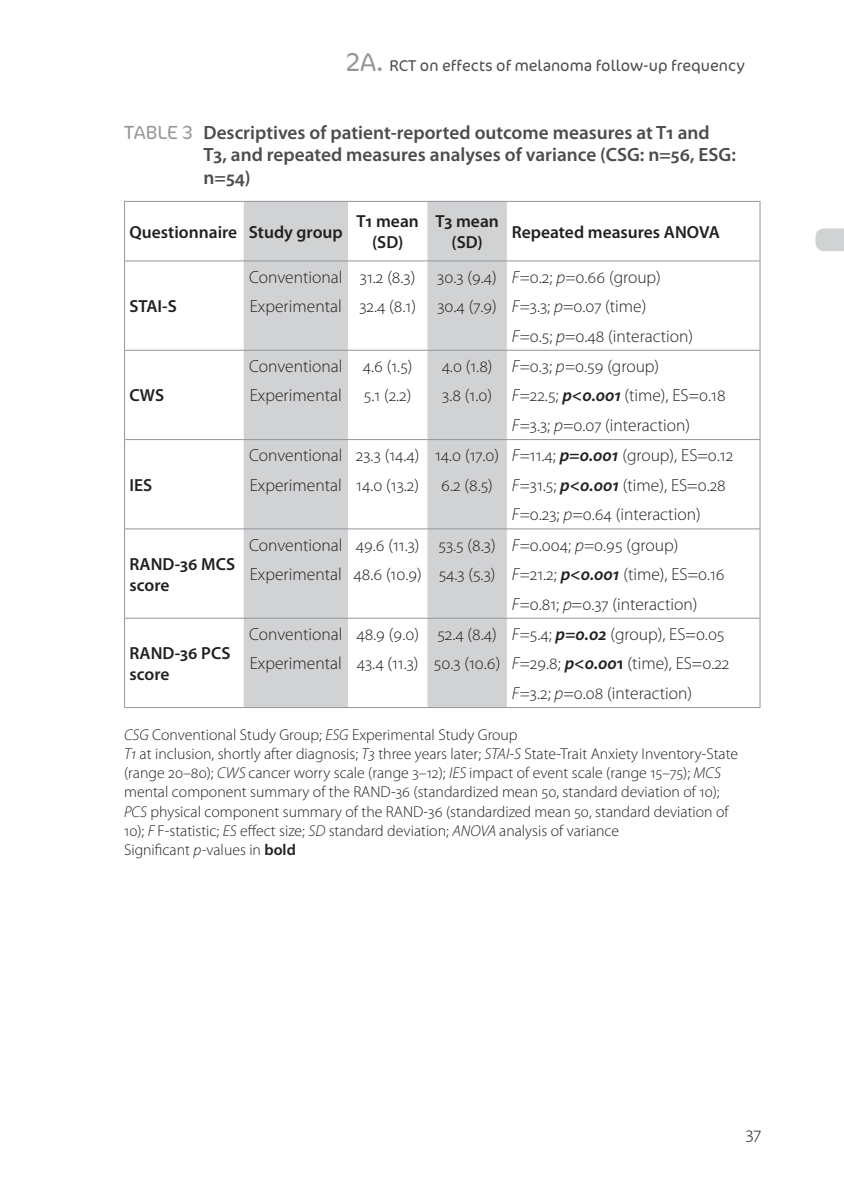
<style>
.page{position:relative;width:844px;height:1191px;background:#fff}
.page>*{position:absolute;margin:0;border:0;box-sizing:border-box;transform-origin:0 0}
.t1{font:600 19.25px/22.8px "Myriad Pro";color:#4b4c4d}
.t2{font:300 19.25px "Myriad Pro";color:#231f20}
.t3{font:300 17.5px/29.6px "Myriad Pro";color:#231f20}
.t4{font:600 17.5px/21px "Myriad Pro";color:#231f20;text-align:center}
.t5{font:300 15.75px/19.2px "Myriad Pro";color:#231f20}
.t6{font:300 15.75px "Cocon";color:#4b4c4d}
.s1{font-size:26.25px;color:#939598}
.s2{font-family:"Cocon";font-weight:300;color:#939598}
.s3{font-style:italic}
.s4{font-weight:600;font-style:italic}
.s5{font-weight:600}
</style>
<div class="page">
<svg style="left:815px;top:228px;width:28px;height:23px"></svg>
<svg style="left:244px;top:202px;width:262px;height:505px;fill:#d1d2d4"></svg>
<hr style="left:124px;top:201px;width:120px;height:1px;background:#939598">
<hr style="left:124px;top:202px;width:1px;height:58px;background:#939598">
<hr style="left:244px;top:201px;width:104px;height:1px;background:#939598">
<hr style="left:348px;top:201px;width:79px;height:1px;background:#939598">
<hr style="left:427px;top:201px;width:79px;height:1px;background:#939598">
<hr style="left:506px;top:201px;width:254px;height:1px;background:#939598">
<hr style="left:759px;top:202px;width:1px;height:58px;background:#939598">
<hr style="left:124px;top:260px;width:120px;height:1px;background:#939598">
<hr style="left:124px;top:261px;width:1px;height:30px;background:#939598">
<svg style="left:124px;top:291px;width:1px;height:29px"></svg>
<hr style="left:124px;top:320px;width:1px;height:30px;background:#939598">
<hr style="left:244px;top:260px;width:104px;height:1px;background:#939598">
<hr style="left:348px;top:260px;width:79px;height:1px;background:#939598">
<hr style="left:427px;top:260px;width:79px;height:1px;background:#939598">
<hr style="left:506px;top:260px;width:254px;height:1px;background:#939598">
<hr style="left:759px;top:261px;width:1px;height:30px;background:#939598">
<svg style="left:759px;top:291px;width:1px;height:29px"></svg>
<hr style="left:759px;top:320px;width:1px;height:30px;background:#939598">
<hr style="left:124px;top:350px;width:120px;height:1px;background:#939598">
<svg style="left:124px;top:351px;width:1px;height:29px"></svg>
<hr style="left:124px;top:380px;width:1px;height:30px;background:#939598">
<hr style="left:244px;top:350px;width:104px;height:1px;background:#939598">
<hr style="left:348px;top:350px;width:79px;height:1px;background:#939598">
<hr style="left:427px;top:350px;width:79px;height:1px;background:#939598">
<hr style="left:506px;top:350px;width:254px;height:1px;background:#939598">
<svg style="left:759px;top:351px;width:1px;height:29px"></svg>
<hr style="left:759px;top:380px;width:1px;height:30px;background:#939598">
<hr style="left:124px;top:439px;width:120px;height:1px;background:#939598">
<svg style="left:124px;top:410px;width:1px;height:59px"></svg>
<hr style="left:124px;top:469px;width:1px;height:30px;background:#939598">
<hr style="left:244px;top:439px;width:104px;height:1px;background:#939598">
<hr style="left:348px;top:439px;width:79px;height:1px;background:#939598">
<hr style="left:427px;top:439px;width:79px;height:1px;background:#939598">
<hr style="left:506px;top:439px;width:254px;height:1px;background:#939598">
<svg style="left:759px;top:410px;width:1px;height:59px"></svg>
<hr style="left:759px;top:469px;width:1px;height:30px;background:#939598">
<hr style="left:124px;top:528px;width:120px;height:1px;background:#939598">
<svg style="left:124px;top:499px;width:1px;height:59px"></svg>
<hr style="left:124px;top:558px;width:1px;height:30px;background:#939598">
<hr style="left:124px;top:588px;width:1px;height:30px;background:#939598">
<hr style="left:244px;top:528px;width:104px;height:1px;background:#939598">
<hr style="left:348px;top:528px;width:79px;height:1px;background:#939598">
<hr style="left:427px;top:528px;width:79px;height:1px;background:#939598">
<hr style="left:506px;top:528px;width:254px;height:1px;background:#939598">
<svg style="left:759px;top:499px;width:1px;height:59px"></svg>
<hr style="left:759px;top:558px;width:1px;height:30px;background:#939598">
<hr style="left:759px;top:588px;width:1px;height:30px;background:#939598">
<hr style="left:124px;top:618px;width:120px;height:1px;background:#939598">
<hr style="left:124px;top:618px;width:1px;height:30px;background:#939598">
<hr style="left:124px;top:648px;width:1px;height:30px;background:#939598">
<svg style="left:124px;top:678px;width:1px;height:29px"></svg>
<hr style="left:124px;top:707px;width:120px;height:1px;background:#939598">
<hr style="left:244px;top:618px;width:104px;height:1px;background:#939598">
<hr style="left:348px;top:618px;width:79px;height:1px;background:#939598">
<hr style="left:427px;top:618px;width:79px;height:1px;background:#939598">
<hr style="left:506px;top:618px;width:254px;height:1px;background:#939598">
<hr style="left:759px;top:618px;width:1px;height:30px;background:#939598">
<hr style="left:759px;top:648px;width:1px;height:30px;background:#939598">
<svg style="left:759px;top:678px;width:1px;height:29px"></svg>
<hr style="left:244px;top:707px;width:104px;height:1px;background:#939598">
<hr style="left:348px;top:707px;width:79px;height:1px;background:#939598">
<hr style="left:427px;top:707px;width:79px;height:1px;background:#939598">
<hr style="left:506px;top:707px;width:254px;height:1px;background:#939598">
<p class="t6" style="left:345px;top:57px;width:400px"><span class="s1">2A.</span> RCT on effects of melanoma follow-up frequency</p>
<p class="t1" style="left:203px;top:120px;width:533px;text-indent:-79px"><span class="s2">TABLE 3</span> Descriptives of patient-reported outcome measures at T1 and<br>T3, and repeated measures analyses of variance (CSG: n=56, ESG: n=54)</p>
<p class="t4" style="left:129px;top:221px;width:215px">Questionnaire Study group</p>
<p class="t4" style="left:356px;top:210px;width:64px">T1 mean (SD)</p>
<p class="t4" style="left:435px;top:210px;width:65px">T3 mean (SD)</p>
<p class="t4" style="left:511px;top:221px;width:209px">Repeated measures ANOVA</p>
<p class="t4" style="left:129px;top:295px;width:49px">STAI-S</p>
<p class="t4" style="left:129px;top:385px;width:36px">CWS</p>
<p class="t4" style="left:129px;top:474px;width:24px">IES</p>
<p class="t4" style="left:129px;top:553px;width:107px;text-align:left">RAND-36 MCS score</p>
<p class="t3" style="left:249px;top:262px;width:413px">Conventional 31.2 (8.3) 30.3 (9.4) <span class="s3">F=</span>0.2; <span class="s3">p=</span>0.66 (group)</p>
<p class="t3" style="left:250px;top:291px;width:398px">Experimental 32.4 (8.1) 30.4 (7.9) <span class="s3">F=</span>3.3; <span class="s3">p</span>=0.07 (time)</p>
<p class="t3" style="left:511px;top:321px;width:183px"><span class="s3">F=</span>0.5; <span class="s3">p</span>=0.48 (interaction)</p>
<p class="t3" style="left:249px;top:351px;width:165px">Conventional 4.6 (1.5)</p>
<p class="t3" style="left:441px;top:351px;width:219px">4.0 (1.8) <span class="s3">F=</span>0.3; <span class="s3">p=</span>0.59 (group)</p>
<p class="t3" style="left:250px;top:381px;width:94px">Experimental</p>
<p class="t3" style="left:364px;top:381px;width:49px">5.1 (2.2)</p>
<p class="t3" style="left:511px;top:381px;width:215px;text-indent:-69px">3.8 (1.0) <span class="s3">F=</span>22.5; <span class="s4">p&lt;0.001</span> (time), ES=0.18<br><span class="s3">F=</span>3.3; <span class="s3">p</span>=0.07 (interaction)</p>
<p class="t3" style="left:249px;top:440px;width:485px">Conventional 23.3 (14.4) 14.0 (17.0) <span class="s3">F=</span>11.4; <span class="s4">p=0.001</span> (group), ES=0.12<br>Experimental 14.0 (13.2)</p>
<p class="t3" style="left:511px;top:470px;width:215px;text-indent:-70px">6.2 (8.5) <span class="s3">F=</span>31.5; <span class="s4">p&lt;0.001</span> (time), ES=0.28<br><span class="s3">F=</span>0.23; <span class="s3">p</span>=0.64 (interaction)</p>
<p class="t3" style="left:249px;top:530px;width:430px">Conventional 49.6 (11.3) 53.5 (8.3) <span class="s3">F=</span>0.004; <span class="s3">p=</span>0.95 (group)</p>
<p class="t3" style="left:250px;top:559px;width:476px">Experimental 48.6 (10.9) 54.3 (5.3) <span class="s3">F=</span>21.2; <span class="s4">p&lt;0.001</span> (time), ES=0.16</p>
<p class="t3" style="left:511px;top:589px;width:187px"><span class="s3">F=</span>0.81; <span class="s3">p</span>=0.37 (interaction)</p>
<p class="t3" style="left:249px;top:619px;width:477px">Conventional 48.9 (9.0) 52.4 (8.4) <span class="s3">F=</span>5.4; <span class="s4">p=0.02</span> (group), ES=0.05</p>
<p class="t3" style="left:250px;top:648px;width:481px">Experimental 43.4 (11.3) 50.3 (10.6) <span class="s3">F=</span>29.8; <span class="s4">p&lt;0.00</span><span class="s5">1</span> (time), ES=0.22</p>
<p class="t3" style="left:511px;top:678px;width:182px"><span class="s3">F=</span>3.2; <span class="s3">p</span>=0.08 (interaction)</p>
<p class="t5" style="left:124px;top:724px;width:615px"><span class="s3">CSG</span> Conventional Study Group; <span class="s3">ESG</span> Experimental Study Group<br><span class="s3">T1</span> at inclusion, shortly after diagnosis; <span class="s3">T3</span> three years later; <span class="s3">STAI-S</span> State-Trait Anxiety Inventory-State (range 20–80); <span class="s3">CWS</span> cancer worry scale (range 3–12); <span class="s3">IES</span> impact of event scale (range 15–75); <span class="s3">MCS </span>mental component summary of the RAND-36 (standardized mean 50, standard deviation of 10); <span class="s3">PCS</span> physical component summary of the RAND-36 (standardized mean 50, standard deviation of 10); <span class="s3">F</span> F-statistic; <span class="s3">ES</span> effect size; <span class="s3">SD</span> standard deviation; <span class="s3">ANOVA</span> analysis of variance<br>Significant <span class="s3">p-</span>values in <span class="s5">bold</span></p>
<p class="t4" style="left:129px;top:642px;width:102px;text-align:left">RAND-36 PCS score</p>
<p class="t2" style="left:745px;top:1121px;width:17px">37</p>
</div>
